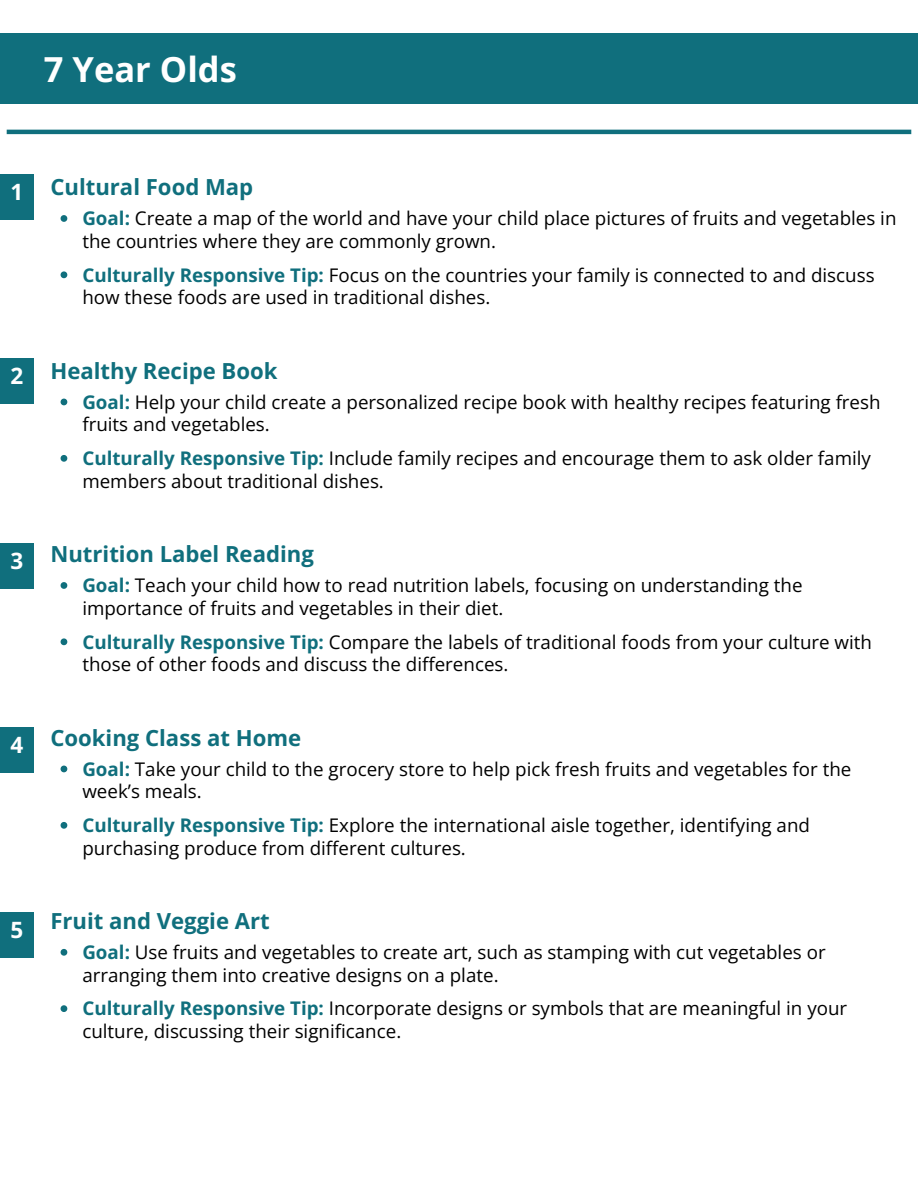
<style>
.page{position:relative;width:918px;height:1188px;background:#fff}
.page>*{position:absolute;margin:0;border:0;box-sizing:border-box;transform-origin:0 0}
.t1{font:700 34.5px "Open Sans";color:#fff}
.t2{font:700 22.5px "Open Sans";color:#fff}
.t3{font:700 22.2px "Open Sans";color:#106f7d}
.t4{font:18.75px/22.5px "Open Sans";color:#000}
.s1{font-weight:700;color:#106f7d}
</style>
<div class="page">
<div style="left:0;top:34px;width:918px;height:70px;background:#106f7d"></div>
<div style="left:0;top:175px;width:34px;height:45px;background:#106f7d"></div>
<div style="left:0;top:359px;width:34px;height:45px;background:#106f7d"></div>
<div style="left:0;top:543px;width:34px;height:45px;background:#106f7d"></div>
<div style="left:0;top:727px;width:34px;height:45px;background:#106f7d"></div>
<div style="left:0;top:912px;width:34px;height:45px;background:#106f7d"></div>
<svg style="left:61px;top:215px;width:6px;height:7px"></svg>
<svg style="left:61px;top:271px;width:6px;height:7px"></svg>
<svg style="left:61px;top:949px;width:6px;height:7px"></svg>
<svg style="left:61px;top:1005px;width:6px;height:7px"></svg>
<svg style="left:61px;top:399px;width:6px;height:6px"></svg>
<svg style="left:61px;top:455px;width:6px;height:7px"></svg>
<svg style="left:61px;top:582px;width:6px;height:7px"></svg>
<svg style="left:61px;top:638px;width:6px;height:7px"></svg>
<svg style="left:61px;top:766px;width:6px;height:6px"></svg>
<svg style="left:61px;top:822px;width:6px;height:7px"></svg>
<hr style="left:7px;top:130px;width:904px;height:4px;background:#106f7d">
<h1 class="t1" style="left:44px;top:45px;width:194px">7 Year Olds</h1>
<p class="t2" style="left:10px;top:176px;width:14px">1</p>
<p class="t2" style="left:10px;top:360px;width:14px">2</p>
<p class="t2" style="left:10px;top:545px;width:14px">3</p>
<p class="t2" style="left:10px;top:729px;width:14px">4</p>
<p class="t2" style="left:10px;top:914px;width:14px">5</p>
<h2 class="t3" style="left:50px;top:172px;width:204px">Cultural Food Map</h2>
<p class="t4" style="left:82px;top:207px;width:816px"><span class="s1">Goal:</span> Create a map of the world and have your child place pictures of fruits and vegetables in the countries where they are commonly grown.</p>
<p class="t4" style="left:82px;top:263px;width:794px"><span class="s1">Culturally Responsive Tip:</span> Focus on the countries your family is connected to and discuss how these foods are used in traditional dishes.</p>
<p class="t3" style="left:50px;top:355px;width:229px">Healthy Recipe Book</p>
<h2 class="t4" style="left:82px;top:390px;width:800px"><span class="s1">Goal:</span> Help your child create a personalized recipe book with healthy recipes featuring fresh fruits and vegetables.</h2>
<p class="t4" style="left:82px;top:447px;width:790px"><span class="s1">Culturally Responsive Tip:</span> Include family recipes and encourage them to ask older family members about traditional dishes.</p>
<p class="t3" style="left:50px;top:538px;width:265px">Nutrition Label Reading</p>
<h2 class="t4" style="left:82px;top:574px;width:722px"><span class="s1">Goal:</span> Teach your child how to read nutrition labels, focusing on understanding the importance of fruits and vegetables in their diet.</h2>
<p class="t4" style="left:82px;top:630px;width:791px"><span class="s1">Culturally Responsive Tip:</span> Compare the labels of traditional foods from your culture with those of other foods and discuss the differences.</p>
<p class="t3" style="left:50px;top:722px;width:252px">Cooking Class at Home</p>
<h2 class="t4" style="left:82px;top:757px;width:771px"><span class="s1">Goal:</span> Take your child to the grocery store to help pick fresh fruits and vegetables for the week’s meals.</h2>
<p class="t4" style="left:82px;top:814px;width:729px"><span class="s1">Culturally Responsive Tip:</span> Explore the international aisle together, identifying and purchasing produce from different cultures.</p>
<h2 class="t3" style="left:50px;top:905px;width:221px">Fruit and Veggie Art</h2>
<p class="t4" style="left:82px;top:941px;width:745px"><span class="s1">Goal:</span> Use fruits and vegetables to create art, such as stamping with cut vegetables or arranging them into creative designs on a plate.</p>
<p class="t4" style="left:82px;top:997px;width:766px"><span class="s1">Culturally Responsive Tip:</span> Incorporate designs or symbols that are meaningful in your culture, discussing their significance.</p>
</div>
